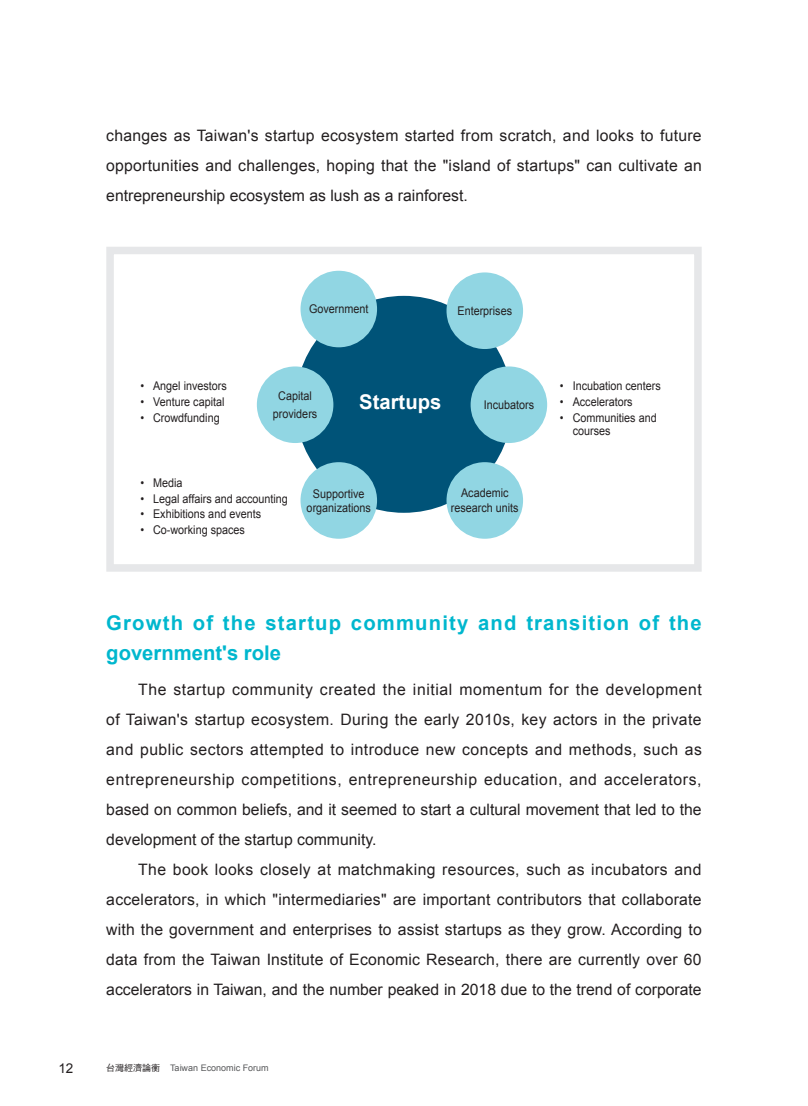
<style>
.page{position:relative;width:808px;height:1106px;background:#fff}
.page>*{position:absolute;margin:0;border:0;box-sizing:border-box;transform-origin:0 0}
.t1{font:700 20.25px/30px "Arial";letter-spacing:.055em;color:#00b7ce}
.t2{font:700 20.25px "Arial";color:#fff}
.t3{font:15.75px/30px "Arial";color:#231f20;text-align:justify}
.t4{font:13.5px "Arial";color:#231f20}
.t5{font:12px/13.5px "Arial";color:#231f20;text-align:center;scale:.9 1}
.t6{font:9px "Arial";color:#57585a}
.s1{font-family:"DF Hei Std W5";color:#231f20}
</style>
<div class="page">
<div style="left:295px;top:296px;width:217px;height:217px;background:#005378;border-radius:50%"></div>
<div style="left:106px;top:247px;width:596px;height:324px;border:8px solid #e6e7e9"></div>
<div style="left:446px;top:272px;width:77px;height:77px;background:#91d6e3;border-radius:50%"></div>
<div style="left:471px;top:366px;width:76px;height:77px;background:#91d6e3;border-radius:50%"></div>
<div style="left:446px;top:462px;width:77px;height:77px;background:#91d6e3;border-radius:50%"></div>
<div style="left:300px;top:462px;width:77px;height:77px;background:#91d6e3;border-radius:50%"></div>
<div style="left:257px;top:366px;width:76px;height:77px;background:#91d6e3;border-radius:50%"></div>
<div style="left:300px;top:271px;width:77px;height:76px;background:#91d6e3;border-radius:50%"></div>
<p class="t3" style="left:106px;top:121px;width:597px">changes as Taiwan's startup ecosystem started from scratch, and looks to future opportunities and challenges, hoping that the "island of startups" can cultivate an entrepreneurship ecosystem as lush as a rainforest.</p>
<p class="t5" style="left:309px;top:302px;width:68px">Government</p>
<p class="t5" style="left:457px;top:304px;width:62px">Enterprises</p>
<p class="t5" style="left:140px;top:379px;width:98px">• Angel investors</p>
<p class="t5" style="left:140px;top:395px;width:95px">• Venture capital</p>
<p class="t5" style="left:140px;top:411px;width:90px">• Crowdfunding</p>
<p class="t5" style="left:273px;top:387px;width:51px;line-height:18px">Capital providers</p>
<p class="t2" style="left:359px;top:388px;width:84px">Startups</p>
<p class="t5" style="left:484px;top:398px;width:58px">Incubators</p>
<p class="t5" style="left:140px;top:476px;width:48px">• Media</p>
<p class="t5" style="left:140px;top:492px;width:166px">• Legal affairs and accounting</p>
<p class="t5" style="left:140px;top:507px;width:136px">• Exhibitions and events</p>
<p class="t5" style="left:140px;top:523px;width:118px">• Co-working spaces</p>
<p class="t5" style="left:307px;top:487px;width:73px">Supportive organizations</p>
<p class="t5" style="left:451px;top:485px;width:77px;line-height:15px">Academic research units</p>
<p class="t5" style="left:560px;top:379px;width:114px">• Incubation centers</p>
<p class="t5" style="left:560px;top:395px;width:82px">• Accelerators</p>
<p class="t5" style="left:573px;top:411px;width:95px;text-align:left;text-indent:-13px">• Communities and courses</p>
<p class="t1" style="left:106px;top:608px;width:597px">Growth of the startup community and transition of the government's role</p>
<p class="t3" style="left:106px;top:674px;width:597px;text-indent:32px">The startup community created the initial momentum for the development of Taiwan's startup ecosystem. During the early 2010s, key actors in the private and public sectors attempted to introduce new concepts and methods, such as entrepreneurship competitions, entrepreneurship education, and accelerators, based on common beliefs, and it seemed to start a cultural movement that led to the development of the startup community.</p>
<p class="t3" style="left:106px;top:854px;width:597px;text-indent:32px">The book looks closely at matchmaking resources, such as incubators and accelerators, in which "intermediaries" are important contributors that collaborate with the government and enterprises to assist startups as they grow. According to data from the Taiwan Institute of Economic Research, there are currently over 60 accelerators in Taiwan, and the number peaked in 2018 due to the trend of corporate</p>
<p class="t4" style="left:58px;top:1059px;width:17px">12</p>
<p class="t6" style="left:106px;top:1062px;width:164px"><span class="s1">台灣經濟論衡</span> Taiwan Economic Forum</p>
</div>
